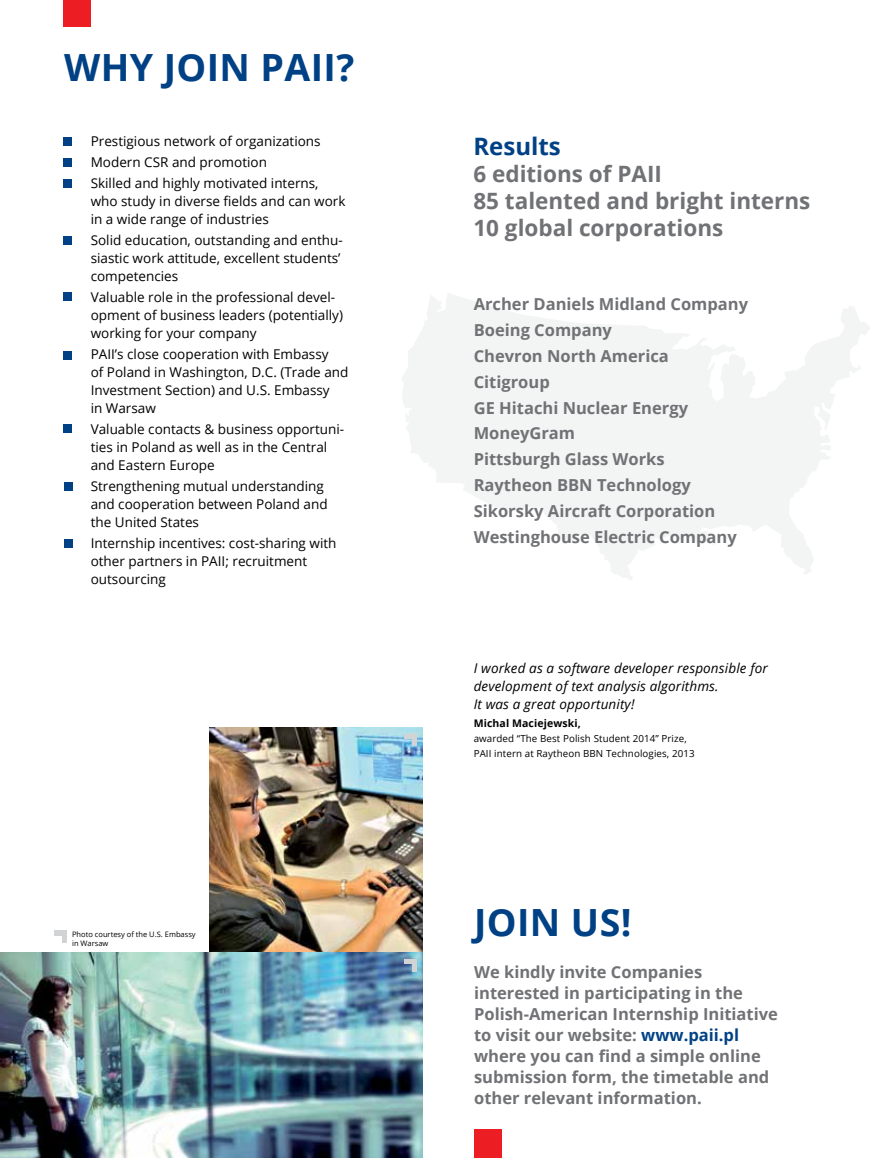
<style>
.page{position:relative;width:883px;height:1158px;background:#fff}
.page>*{position:absolute;margin:0;border:0;box-sizing:border-box;transform-origin:0 0}
.t1{font:700 37.5px "Open Sans";letter-spacing:.01em;color:#004185}
.t2{font:700 24px "Open Sans";color:#004185}
.t3{font:700 22.5px/27px "Open Sans";color:#717275}
.t4{font:700 16.5px/25.8px "Open Sans";color:#717275}
.t5{font:13.5px/18px "Open Sans";color:#000}
.t6{font:italic 13.5px/18px "Open Sans";letter-spacing:.01em;color:#000}
.t7{font:700 10.5px "Open Sans";letter-spacing:.01em;color:#000}
.t8{font:9.75px/15px "Open Sans";letter-spacing:.01em;color:#000}
.t9{font:7.5px/9px "Open Sans";color:#000}
.s1{color:#004185}
</style>
<div class="page">
<img style="left:209px;top:727px;width:213px;height:225px">
<div style="left:64px;top:138px;width:8px;height:8px;background:#004185"></div>
<div style="left:64px;top:158px;width:8px;height:8px;background:#004185"></div>
<div style="left:64px;top:179px;width:8px;height:8px;background:#004185"></div>
<div style="left:64px;top:236px;width:8px;height:9px;background:#004185"></div>
<div style="left:64px;top:293px;width:8px;height:8px;background:#004185"></div>
<div style="left:64px;top:351px;width:8px;height:8px;background:#004185"></div>
<div style="left:64px;top:424px;width:8px;height:8px;background:#004185"></div>
<div style="left:64px;top:482px;width:8px;height:8px;background:#004185"></div>
<div style="left:64px;top:540px;width:8px;height:8px;background:#004185"></div>
<div style="left:63px;top:0;width:28px;height:27px;background:#ed1d24"></div>
<div style="left:473px;top:1129px;width:28px;height:29px;background:#ed1d24"></div>
<svg style="left:402px;top:293px;width:467px;height:287px;fill:#f3f4f4"></svg>
<div style="left:411px;top:733px;width:5px;height:13px;background:#d1d3d4"></div>
<div style="left:404px;top:733px;width:12px;height:5px;background:#d1d3d4"></div>
<img style="left:0;top:952px;width:422px;height:206px">
<div style="left:411px;top:959px;width:5px;height:13px;background:#d1d3d4"></div>
<div style="left:404px;top:959px;width:12px;height:5px;background:#d1d3d4"></div>
<div style="left:54px;top:930px;width:13px;height:13px;background:#d1d3d4"></div>
<div style="left:50px;top:936px;width:12px;height:12px;background:#fff"></div>
<h1 class="t1" style="left:64px;top:41px;width:292px">WHY JOIN PAII?</h1>
<p class="t5" style="left:64px;top:132px;width:258px">• Prestigious network of organizations</p>
<p class="t5" style="left:64px;top:153px;width:205px">• Modern CSR and promotion</p>
<p class="t5" style="left:91px;top:174px;width:256px;text-indent:-27px">• Skilled and highly motivated interns, who study in diverse fields and can work in a wide range of industries</p>
<p class="t5" style="left:91px;top:231px;width:253px;text-indent:-27px">• Solid education, outstanding and enthu&shy;siastic work attitude, excellent students’ competencies</p>
<p class="t5" style="left:91px;top:288px;width:254px;text-indent:-27px">• Valuable role in the professional devel&shy;opment of business leaders (potentially) working for your company</p>
<p class="t5" style="left:91px;top:345px;width:259px;text-indent:-27px">• PAII’s close cooperation with Embassy<br>of Poland in Washington, D.C. (Trade and<br>Investment Section) and U.S. Embassy<br>in Warsaw</p>
<p class="t5" style="left:91px;top:420px;width:255px;text-indent:-27px">• Valuable contacts &amp; business opportuni&shy;ties in Poland as well as in the Central and Eastern Europe</p>
<p class="t5" style="left:91px;top:477px;width:238px;text-indent:-27px">• Strengthening mutual understanding and cooperation between Poland and the United States</p>
<p class="t5" style="left:91px;top:534px;width:247px;text-indent:-27px">• Internship incentives: cost-sharing with other partners in PAII; recruitment outsourcing</p>
<p class="t9" style="left:72px;top:929px;width:125px">Photo courtesy of the U.S. Embassy in Warsaw</p>
<h2 class="t2" style="left:473px;top:129px;width:89px">Results</h2>
<h3 class="t3" style="left:473px;top:159px;width:338px">6 editions of PAII<br>85 talented and bright interns<br>10 global corporations</h3>
<p class="t4" style="left:473px;top:291px;width:276px">Archer Daniels Midland Company<br>Boeing Company<br>Chevron North America<br>Citigroup<br>GE Hitachi Nuclear Energy<br>MoneyGram<br>Pittsburgh Glass Works<br>Raytheon BBN Technology<br>Sikorsky Aircraft Corporation<br>Westinghouse Electric Company</p>
<p class="t6" style="left:473px;top:658px;width:295px">I worked as a software developer responsible for development of text analysis algorithms.<br>It was a great opportunity!</p>
<p class="t7" style="left:473px;top:716px;width:108px">Michal Maciejewski,</p>
<p class="t8" style="left:473px;top:730px;width:222px">awarded “The Best Polish Student 2014” Prize,<br>PAII intern at Raytheon BBN Technologies, 2013</p>
<h1 class="t1" style="left:474px;top:896px;width:159px">JOIN US!</h1>
<p class="t4" style="left:474px;top:961px;width:305px;line-height:21px">We kindly invite Companies interested in participating in the Polish-American Internship Initiative to visit our website: <span class="s1">www.paii.pl </span>where you can find a simple online submission form, the timetable and other relevant information.</p>
</div>
